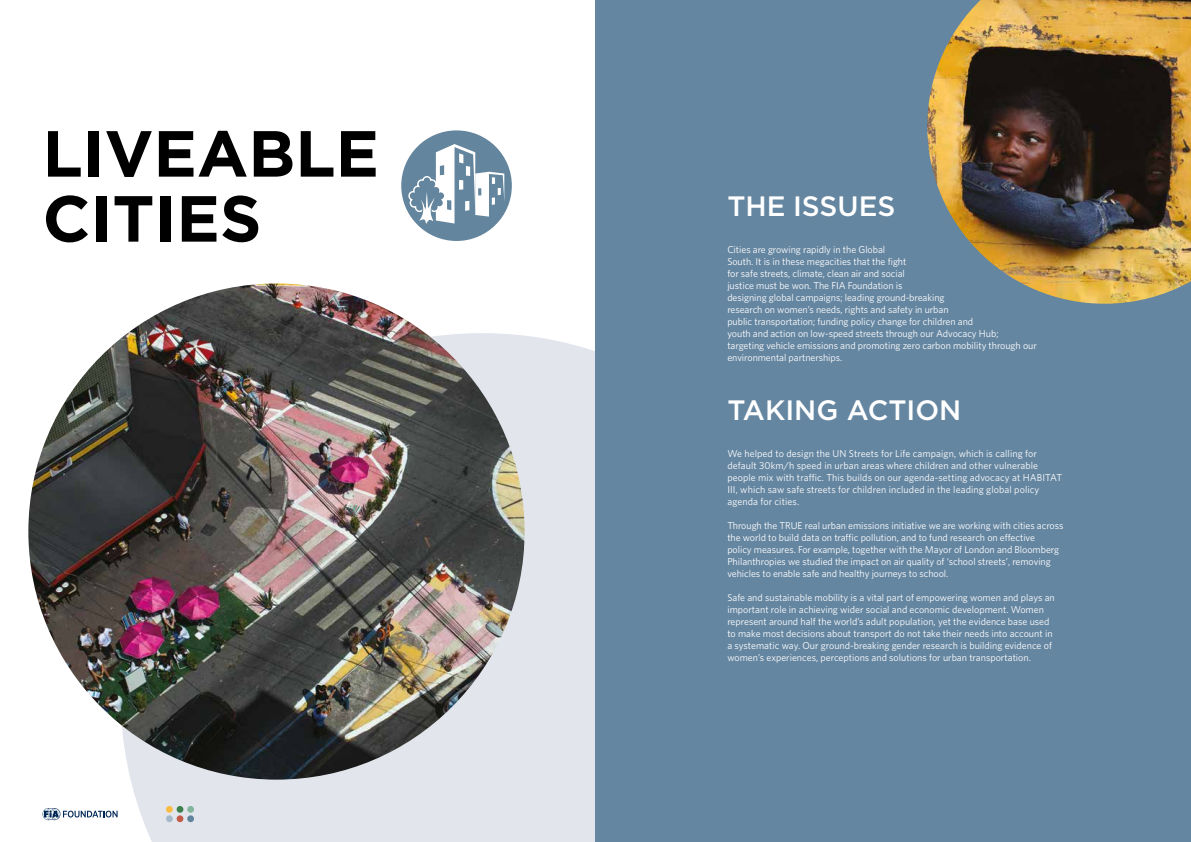
<style>
.page{position:relative;width:1191px;height:842px;background:#fff}
.page>*{position:absolute;margin:0;border:0;box-sizing:border-box;transform-origin:0 0}
.t1{font:700 65px/65px "Gotham HTF";color:#000}
.t2{font:500 28px "Gotham HTF";color:#fff}
.t3{font:10px/12px "Whitney";letter-spacing:-.005em;color:#fff}
</style>
<div class="page">
<div style="left:122px;top:333px;width:473px;height:509px;background:#e2e5ec"></div>
<div style="left:595px;top:0;width:596px;height:842px;background:#6586a1"></div>
<svg style="left:43px;top:808px;width:75px;height:12px"></svg>
<img style="left:927px;top:0;width:264px;height:304px">
<img style="left:28px;top:283px;width:496px;height:497px;border-radius:248px">
<div style="left:401px;top:130px;width:111px;height:111px;background:#63859d;border-radius:50%"></div>
<svg style="left:408px;top:144px;width:96px;height:86px"></svg>
<div style="left:166px;top:806px;width:7px;height:7px;background:#fbbc43;border-radius:50%"></div>
<div style="left:166px;top:815px;width:7px;height:7px;background:#a5b9cb;border-radius:50%"></div>
<div style="left:177px;top:806px;width:6px;height:7px;background:#3e804b;border-radius:50%"></div>
<div style="left:177px;top:815px;width:6px;height:7px;background:#c35a4a;border-radius:50%"></div>
<div style="left:187px;top:806px;width:7px;height:7px;background:#83b59c;border-radius:50%"></div>
<div style="left:187px;top:815px;width:7px;height:7px;background:#62849d;border-radius:50%"></div>
<h1 class="t1" style="left:43px;top:119px;width:338px">LIVEABLE<br>CITIES</h1>
<h2 class="t2" style="left:727px;top:191px;width:169px">THE ISSUES</h2>
<p class="t3" style="left:727px;top:243px;width:311px">Cities are growing rapidly in the Global<br>South. It is in these megacities that the fight<br>for safe streets, climate, clean air and social<br>justice must be won. The FIA Foundation is<br>designing global campaigns; leading ground-breaking<br>research on women’s needs, rights and safety in urban<br>public transportation; funding policy change for children and<br>youth and action on low-speed streets through our Advocacy Hub; targeting vehicle emissions and promoting zero carbon mobility through our environmental partnerships.</p>
<h2 class="t2" style="left:727px;top:395px;width:235px">TAKING ACTION</h2>
<p class="t3" style="left:727px;top:448px;width:336px">We helped to design the UN Streets for Life campaign, which is calling for default 30km/h speed in urban areas where children and other vulnerable people mix with traffic. This builds on our agenda-setting advocacy at HABITAT III, which saw safe streets for children included in the leading global policy agenda for cities.</p>
<p class="t3" style="left:727px;top:520px;width:337px">Through the TRUE real urban emissions initiative we are working with cities across the world to build data on traffic pollution, and to fund research on effective<br>policy measures. For example, together with the Mayor of London and Bloomberg Philanthropies we studied the impact on air quality of ‘school streets’, removing vehicles to enable safe and healthy journeys to school.</p>
<p class="t3" style="left:727px;top:592px;width:329px">Safe and sustainable mobility is a vital part of empowering women and plays an important role in achieving wider social and economic development. Women represent around half the world’s adult population, yet the evidence base used to make most decisions about transport do not take their needs into account in a systematic way. Our ground-breaking gender research is building evidence of women’s experiences, perceptions and solutions for urban transportation.</p>
</div>
